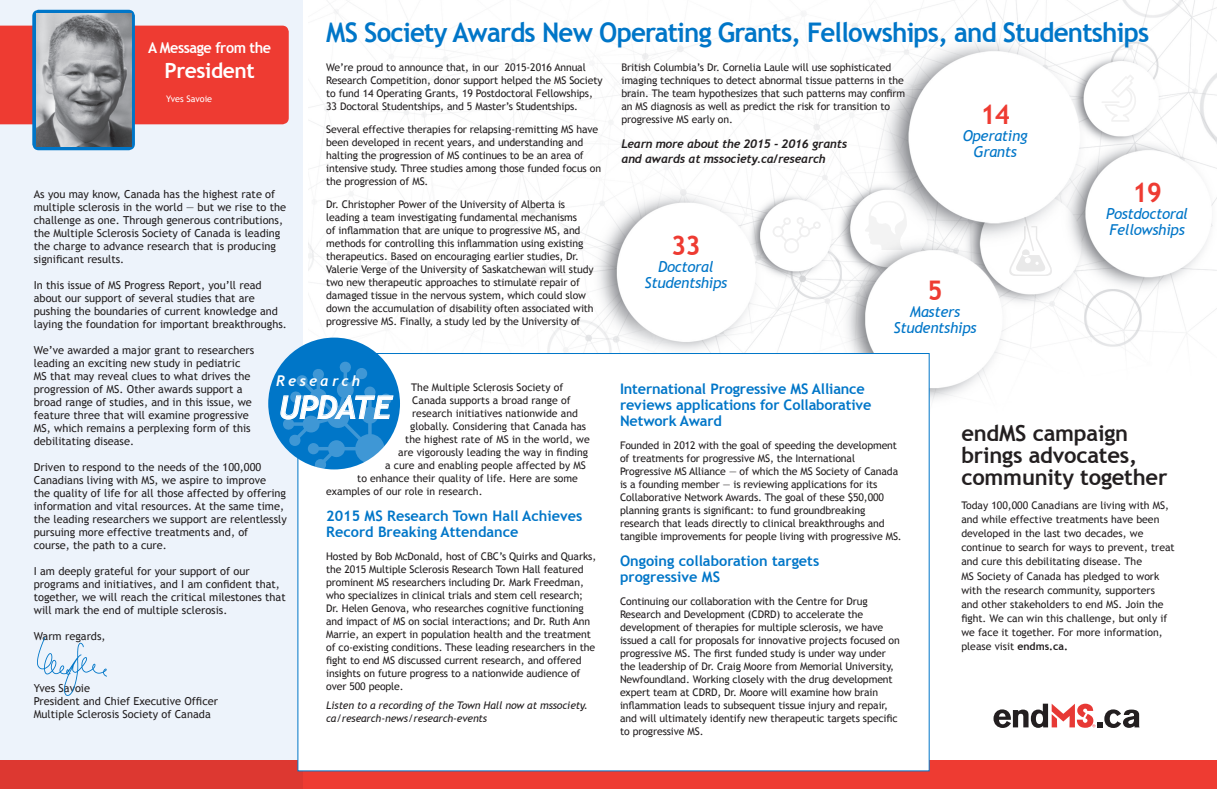
<style>
.page{position:relative;width:1217px;height:789px;background:#fff}
.page>*{position:absolute;margin:0;border:0;box-sizing:border-box;transform-origin:0 0}
.t1{font:italic 700 31.6px "Trebuchet";letter-spacing:-.02em;color:#fff}
.t2{font:700 27px "Trebuchet MS";letter-spacing:-.03em;color:#0076c8;scale:.96 1}
.t3{font:700 27px "Trebuchet MS";color:#ee3b32;scale:.96 1}
.t4{font:700 22px/22px "Trebuchet MS";letter-spacing:-.01em;color:#231f20}
.t5{font:700 21px "Trebuchet MS";letter-spacing:-.02em;color:#fff}
.t6{font:italic 15px "Trebuchet MS";letter-spacing:-.02em;color:#0076c8}
.t7{font:700 15px "Trebuchet MS";letter-spacing:-.03em;color:#fff;scale:.96 1}
.t8{font:italic 700 14.6px "Trebuchet";letter-spacing:.21em;color:#fff}
.t9{font:700 14.5px/16px "Trebuchet MS";color:#0076c8}
.t10{font:italic 700 12px/15px "Trebuchet";letter-spacing:-.02em;color:#231f20}
.t11{font:11px/13px "Trebuchet MS";color:#231f20}
.t12{font:10.5px/13px "Trebuchet MS";letter-spacing:-.01em;color:#231f20}
.t13{font:italic 10.5px/13px "Trebuchet MS";letter-spacing:-.01em;color:#231f20}
.t14{font:9px "Trebuchet MS";color:#fff}
.s1{font-weight:700}
</style>
<div class="page">
<div style="left:0;top:0;width:303px;height:788px;background:#edf3fb"></div>
<img style="left:309px;top:0;width:908px;height:402px">
<svg style="left:0;top:760px;width:1217px;height:28px;background:#e63a33"></svg>
<div style="left:0;top:26px;width:289px;height:98px;background:#ee3b32"></div>
<div style="left:32px;top:10px;width:103px;height:140px;background:#0076c8;border-radius:6px"></div>
<img style="left:36px;top:13px;width:95px;height:134px">
<svg style="left:1101px;top:74px;width:35px;height:48px"></svg>
<svg style="left:1004px;top:217px;width:53px;height:59px"></svg>
<img style="left:37px;top:637px;width:69px;height:58px">
<svg style="left:993px;top:703px;width:146px;height:24px"></svg>
<div style="left:297px;top:353px;width:633px;height:418px;background:#fff"></div>
<div style="left:268px;top:337px;width:132px;height:132px;background:#0076c8;border-radius:50%"></div>
<svg style="left:280px;top:361px;width:114px;height:109px"></svg>
<svg style="left:772px;top:217px;width:49px;height:36px"></svg>
<svg style="left:864px;top:201px;width:43px;height:49px"></svg>
<p class="t2" style="left:326px;top:16px;width:859px">MS Society Awards New Operating Grants, Fellowships, and Studentships</p>
<p class="t7" style="left:148px;top:38px;width:130px">A Message from the</p>
<p class="t5" style="left:164px;top:57px;width:92px">President</p>
<p class="t14" style="left:166px;top:93px;width:48px">Yves Savoie</p>
<p class="t12" style="left:326px;top:61px;width:278px">We’re proud to announce that, in our 2015-2016 Annual Research Competition, donor support helped the MS Society to fund 14 Operating Grants, 19 Postdoctoral Fellowships, 33 Doctoral Studentships, and 5 Master’s Studentships.</p>
<p class="t12" style="left:326px;top:123px;width:276px">Several effective therapies for relapsing-remitting MS have been developed in recent years, and understanding and halting the progression of MS continues to be an area of intensive study. Three studies among those funded focus on the progression of MS.</p>
<p class="t12" style="left:326px;top:198px;width:269px">Dr. Christopher Power of the University of Alberta is leading a team investigating fundamental mechanisms<br>of inflammation that are unique to progressive MS, and methods for controlling this inflammation using existing therapeutics. Based on encouraging earlier studies, Dr.<br>Valerie Verge of the University of Saskatchewan will study two new therapeutic approaches to stimulate repair of damaged tissue in the nervous system, which could slow down the accumulation of disability often associated with progressive MS. Finally, a study led by the University of</p>
<p class="t12" style="left:621px;top:61px;width:285px">British Columbia’s Dr. Cornelia Laule will use sophisticated imaging techniques to detect abnormal tissue patterns in the brain. The team hypothesizes that such patterns may confirm an MS diagnosis as well as predict the risk for transition to progressive MS early on.</p>
<p class="t10" style="left:621px;top:136px;width:227px">Learn more about the 2015 - 2016 grants and awards at mssociety.ca/research</p>
<p class="t3" style="left:980px;top:97px;width:32px">14</p>
<p class="t6" style="left:963px;top:127px;width:66px">Operating</p>
<p class="t6" style="left:973px;top:143px;width:45px">Grants</p>
<p class="t3" style="left:1132px;top:175px;width:32px">19</p>
<p class="t6" style="left:1106px;top:205px;width:83px">Postdoctoral</p>
<p class="t6" style="left:1109px;top:221px;width:77px">Fellowships</p>
<p class="t11" style="left:34px;top:187px;width:254px">As you may know, Canada has the highest rate of multiple sclerosis in the world — but we rise to the challenge as one. Through generous contributions, the Multiple Sclerosis Society of Canada is leading the charge to advance research that is producing significant results.</p>
<p class="t11" style="left:34px;top:278px;width:254px">In this issue of MS Progress Report, you’ll read about our support of several studies that are pushing the boundaries of current knowledge and laying the foundation for important breakthroughs.</p>
<p class="t11" style="left:34px;top:343px;width:222px">We’ve awarded a major grant to researchers leading an exciting new study in pediatric MS that may reveal clues to what drives the progression of MS. Other awards support a broad range of studies, and in this issue, we feature three that will examine progressive MS, which remains a perplexing form of this debilitating disease.</p>
<p class="t11" style="left:34px;top:460px;width:254px">Driven to respond to the needs of the 100,000<br>Canadians living with MS, we aspire to improve<br>the quality of life for all those affected by offering information and vital resources. At the same time, the leading researchers we support are relentlessly pursuing more effective treatments and, of course, the path to a cure.</p>
<p class="t11" style="left:34px;top:564px;width:253px">I am deeply grateful for your support of our programs and initiatives, and I am confident that, together, we will reach the critical milestones that will mark the end of multiple sclerosis.</p>
<p class="t11" style="left:34px;top:629px;width:73px">Warm regards,</p>
<p class="t3" style="left:671px;top:229px;width:32px">33</p>
<p class="t6" style="left:658px;top:258px;width:57px">Doctoral</p>
<p class="t6" style="left:644px;top:274px;width:84px">Studentships</p>
<p class="t3" style="left:927px;top:273px;width:17px">5</p>
<p class="t6" style="left:910px;top:302px;width:52px">Masters</p>
<p class="t6" style="left:893px;top:318px;width:84px">Studentships</p>
<p class="t8" style="left:276px;top:371px;width:85px">Research</p>
<p class="t9" style="left:620px;top:380px;width:253px">International Progressive MS Alliance reviews applications for Collaborative<br>Network Award</p>
<p class="t12" style="left:620px;top:438px;width:283px">Founded in 2012 with the goal of speeding the development of treatments for progressive MS, the International Progressive MS Alliance — of which the MS Society of Canada is a founding member — is reviewing applications for its Collaborative Network Awards. The goal of these $50,000 planning grants is significant: to fund groundbreaking research that leads directly to clinical breakthroughs and tangible improvements for people living with progressive MS.</p>
<p class="t9" style="left:620px;top:552px;width:201px">Ongoing collaboration targets progressive MS</p>
<p class="t12" style="left:620px;top:594px;width:281px">Continuing our collaboration with the Centre for Drug Research and Development (CDRD) to accelerate the development of therapies for multiple sclerosis, we have issued a call for proposals for innovative projects focused on progressive MS. The first funded study is under way under the leadership of Dr. Craig Moore from Memorial University, Newfoundland. Working closely with the drug development expert team at CDRD, Dr. Moore will examine how brain inflammation leads to subsequent tissue injury and repair, and will ultimately identify new therapeutic targets specific to progressive MS.</p>
<p class="t12" style="left:411px;top:381px;width:154px">The Multiple Sclerosis Society of</p>
<p class="t12" style="left:412px;top:394px;width:160px">Canada supports a broad range of</p>
<p class="t12" style="left:412px;top:407px;width:167px">research initiatives nationwide and</p>
<p class="t12" style="left:410px;top:420px;width:177px">globally. Considering that Canada has</p>
<p class="t12" style="left:405px;top:433px;width:186px">the highest rate of MS in the world, we</p>
<p class="t12" style="left:398px;top:446px;width:191px">are vigorously leading the way in finding</p>
<p class="t12" style="left:385px;top:459px;width:202px">a cure and enabling people affected by MS</p>
<p class="t12" style="left:357px;top:472px;width:222px">to enhance their quality of life. Here are some</p>
<p class="t12" style="left:326px;top:485px;width:158px">examples of our role in research.</p>
<p class="t9" style="left:326px;top:507px;width:258px">2015 MS Research Town Hall Achieves<br>Record Breaking Attendance</p>
<p class="t12" style="left:326px;top:550px;width:271px">Hosted by Bob McDonald, host of CBC’s Quirks and Quarks, the 2015 Multiple Sclerosis Research Town Hall featured prominent MS researchers including Dr. Mark Freedman, who specializes in clinical trials and stem cell research; Dr. Helen Genova, who researches cognitive functioning and impact of MS on social interactions; and Dr. Ruth Ann Marrie, an expert in population health and the treatment of co-existing conditions. These leading researchers in the fight to end MS discussed current research, and offered insights on future progress to a nationwide audience of over 500 people.</p>
<p class="t13" style="left:326px;top:699px;width:263px">Listen to a recording of the Town Hall now at mssociety. ca/research-news/research-events</p>
<p class="t1" style="left:279px;top:388px;width:115px">UPDATE</p>
<p class="t4" style="left:961px;top:422px;width:208px">endMS campaign brings advocates, community together</p>
<p class="t12" style="left:961px;top:498px;width:215px;line-height:14px">Today 100,000 Canadians are living with MS, and while effective treatments have been developed in the last two decades, we continue to search for ways to prevent, treat and cure this debilitating disease. The<br>MS Society of Canada has pledged to work with the research community, supporters<br>and other stakeholders to end MS. Join the fight. We can win this challenge, but only if we face it together. For more information, please visit <span class="s1">endms.ca.</span></p>
<p class="t11" style="left:34px;top:681px;width:58px">Yves Savoie</p>
<p class="t11" style="left:34px;top:694px;width:186px">President and Chief Executive Officer</p>
<p class="t11" style="left:34px;top:707px;width:178px">Multiple Sclerosis Society of Canada</p>
</div>
